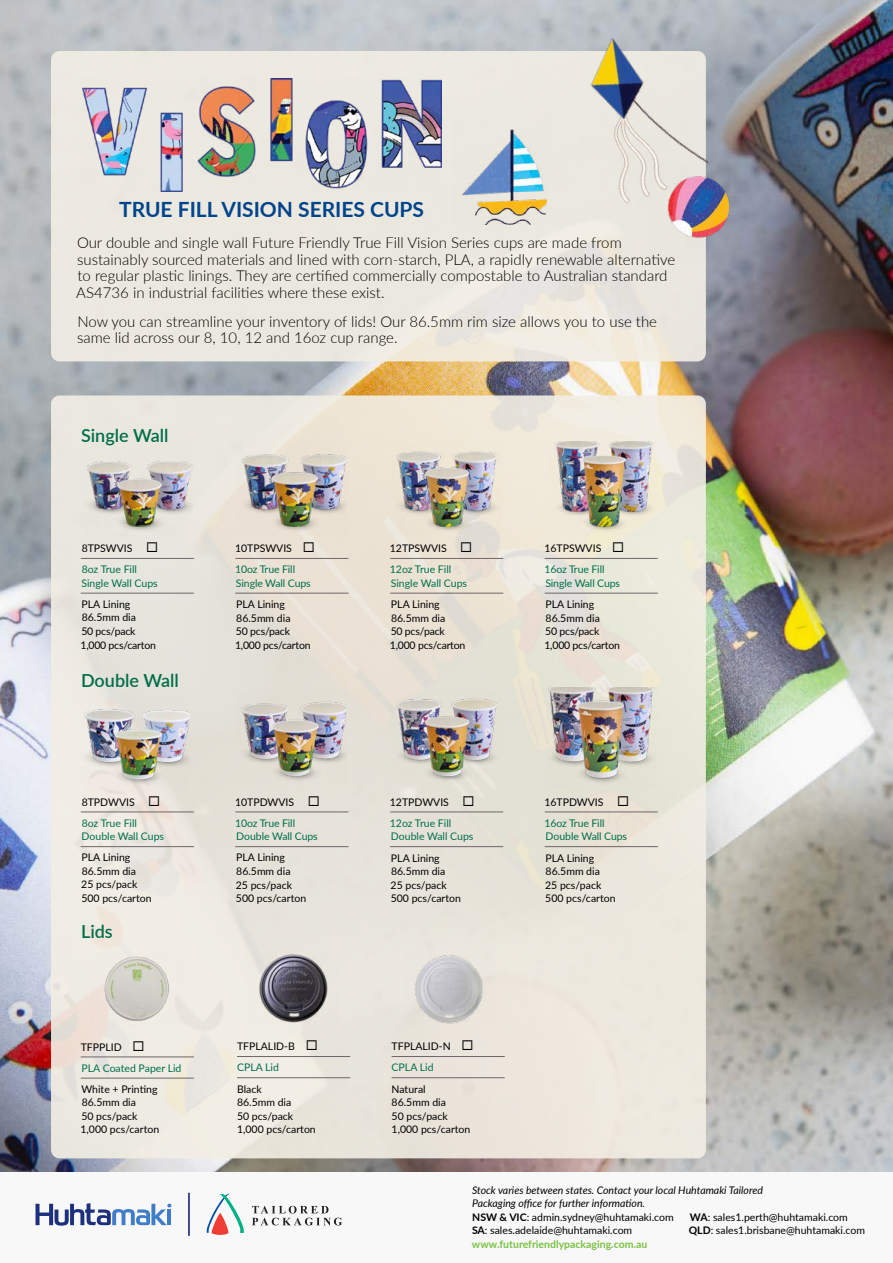
<style>
.page{position:relative;width:893px;height:1263px;background:#fff}
.page>*{position:absolute;margin:0;border:0;box-sizing:border-box;transform-origin:0 0}
.t1{font:700 21px "Lato";color:#00448c}
.t2{font:600 18px "Lato";color:#006e4a}
.t3{font:300 15px/16.5px "Lato";color:#000}
.t4{font:10.5px/13.5px "Lato";color:#000}
.t5{font:10.5px/13.5px "Lato";letter-spacing:-.005em;color:#006e4a}
.t6{font:10.5px/13.5px "Lato";letter-spacing:-.02em;color:#000}
.t7{font:italic 10.5px/13.5px "Lato";color:#000}
.t8{font:700 10.5px "Lato";color:#7ac143}
.s1{color:#000}
.s2{font-weight:700;font-style:normal}
.s3{font-style:normal}
.s4{font-weight:700}
</style>
<div class="page">
<img style="left:0;top:0;width:893px;height:1172px">
<div style="left:51px;top:51px;width:655px;height:310px;background:#ebe8e0;border-radius:9px"></div>
<div style="left:51px;top:395px;width:655px;height:763px;background:#eae6dc;border-radius:9px"></div>
<hr style="left:81px;top:558px;width:113px;height:1px;background:#6e6668">
<hr style="left:235px;top:558px;width:113px;height:1px;background:#6e6668">
<hr style="left:390px;top:558px;width:113px;height:1px;background:#6e6668">
<hr style="left:545px;top:558px;width:113px;height:1px;background:#6e6668">
<hr style="left:81px;top:593px;width:113px;height:1px;background:#6e6668">
<hr style="left:235px;top:593px;width:113px;height:1px;background:#6e6668">
<hr style="left:390px;top:593px;width:113px;height:1px;background:#6e6668">
<hr style="left:545px;top:593px;width:113px;height:1px;background:#6e6668">
<hr style="left:81px;top:812px;width:113px;height:1px;background:#6e6668">
<hr style="left:235px;top:812px;width:113px;height:1px;background:#6e6668">
<hr style="left:390px;top:812px;width:113px;height:1px;background:#6e6668">
<hr style="left:545px;top:812px;width:113px;height:1px;background:#6e6668">
<hr style="left:81px;top:846px;width:113px;height:1px;background:#6e6668">
<hr style="left:235px;top:846px;width:113px;height:1px;background:#6e6668">
<hr style="left:390px;top:846px;width:113px;height:1px;background:#6e6668">
<hr style="left:545px;top:846px;width:113px;height:1px;background:#6e6668">
<hr style="left:81px;top:1057px;width:113px;height:1px;background:#6e6668">
<hr style="left:81px;top:1078px;width:113px;height:1px;background:#6e6668">
<img style="left:86px;top:461px;width:106px;height:69px">
<img style="left:241px;top:442px;width:106px;height:93px">
<img style="left:392px;top:446px;width:109px;height:89px">
<img style="left:555px;top:442px;width:101px;height:93px">
<img style="left:241px;top:701px;width:106px;height:80px">
<img style="left:392px;top:695px;width:107px;height:87px">
<img style="left:546px;top:687px;width:110px;height:98px">
<img style="left:104px;top:956px;width:65px;height:65px">
<img style="left:84px;top:694px;width:105px;height:94px">
<img style="left:83px;top:79px;width:358px;height:113px">
<img style="left:462px;top:129px;width:50px;height:95px">
<img style="left:705px;top:251px;width:43px;height:10px">
<img style="left:512px;top:0;width:263px;height:251px">
<div style="left:0;top:1172px;width:893px;height:91px;background:#f8f8f9"></div>
<svg style="left:36px;top:1203px;width:135px;height:22px"></svg>
<hr style="left:188px;top:1193px;width:2px;height:43px;background:#1c307d">
<svg style="left:206px;top:1194px;width:38px;height:41px"></svg>
<svg style="left:252px;top:1206px;width:90px;height:19px"></svg>
<hr style="left:237px;top:1056px;width:113px;height:1px;background:#6e6668">
<hr style="left:392px;top:1056px;width:113px;height:1px;background:#6e6668">
<hr style="left:237px;top:1077px;width:113px;height:1px;background:#6e6668">
<hr style="left:392px;top:1077px;width:113px;height:1px;background:#6e6668">
<img style="left:259px;top:954px;width:69px;height:69px">
<img style="left:415px;top:955px;width:68px;height:69px">
<h1 class="t1" style="left:119px;top:194px;width:307px">TRUE FILL VISION SERIES CUPS</h1>
<p class="t3" style="left:76px;top:234px;width:600px">Our double and single wall Future Friendly True Fill Vision Series cups are made from sustainably sourced materials and lined with corn-starch, PLA, a rapidly renewable alternative to regular plastic linings. They are certified commercially compostable to Australian standard AS4736 in industrial facilities where these exist.</p>
<h3 class="t3" style="left:77px;top:313px;width:581px">Now you can streamline your inventory of lids! Our 86.5mm rim size allows you to use the same lid across our 8, 10, 12 and 16oz cup range.</h3>
<h2 class="t2" style="left:81px;top:422px;width:89px">Single Wall</h2>
<p class="t4" style="left:82px;top:541px;width:78px">8TPSWVIS ◻</p>
<p class="t4" style="left:235px;top:541px;width:81px">10TPSWVIS ◻</p>
<p class="t4" style="left:390px;top:541px;width:84px">12TPSWVIS ◻</p>
<p class="t4" style="left:544px;top:541px;width:81px">16TPSWVIS ◻</p>
<p class="t5" style="left:81px;top:562px;width:78px">8oz True Fill<br>Single Wall Cups</p>
<p class="t5" style="left:235px;top:562px;width:77px">10oz True Fill<br>Single Wall Cups</p>
<p class="t5" style="left:390px;top:562px;width:79px">12oz True Fill<br>Single Wall Cups</p>
<p class="t5" style="left:544px;top:562px;width:77px">16oz True Fill<br>Single Wall Cups</p>
<p class="t6" style="left:80px;top:597px;width:77px">PLA Lining<br>86.5mm dia<br>50 pcs/pack<br>1,000 pcs/carton</p>
<p class="t6" style="left:235px;top:597px;width:77px">PLA Lining<br>86.5mm dia<br>50 pcs/pack<br>1,000 pcs/carton</p>
<p class="t6" style="left:390px;top:597px;width:77px">PLA Lining<br>86.5mm dia<br>50 pcs/pack<br>1,000 pcs/carton</p>
<p class="t6" style="left:544px;top:597px;width:77px">PLA Lining<br>86.5mm dia<br>50 pcs/pack<br>1,000 pcs/carton</p>
<h2 class="t2" style="left:81px;top:667px;width:99px">Double Wall</h2>
<p class="t4" style="left:82px;top:794px;width:80px">8TPDWVIS ◻</p>
<p class="t4" style="left:235px;top:794px;width:86px">10TPDWVIS ◻</p>
<p class="t4" style="left:390px;top:794px;width:86px">12TPDWVIS ◻</p>
<p class="t4" style="left:544px;top:794px;width:86px">16TPDWVIS ◻</p>
<p class="t5" style="left:82px;top:816px;width:84px">8oz True Fill<br>Double Wall Cups</p>
<p class="t5" style="left:235px;top:816px;width:84px">10oz True Fill<br>Double Wall Cups</p>
<p class="t5" style="left:390px;top:816px;width:85px">12oz True Fill<br>Double Wall Cups</p>
<p class="t5" style="left:544px;top:816px;width:84px">16oz True Fill<br>Double Wall Cups</p>
<p class="t4" style="left:81px;top:850px;width:72px">PLA Lining<br>86.5mm dia<br>25 pcs/pack<br>500 pcs/carton</p>
<p class="t4" style="left:236px;top:850px;width:72px">PLA Lining<br>86.5mm dia<br>25 pcs/pack<br>500 pcs/carton</p>
<p class="t4" style="left:391px;top:850px;width:72px">PLA Lining<br>86.5mm dia<br>25 pcs/pack<br>500 pcs/carton</p>
<p class="t4" style="left:545px;top:850px;width:72px">PLA Lining<br>86.5mm dia<br>25 pcs/pack<br>500 pcs/carton</p>
<h2 class="t2" style="left:81px;top:918px;width:33px">Lids</h2>
<p class="t5" style="left:81px;top:1036px;width:102px;line-height:21.1px"><span class="s1">TFPPLID</span> <span class="s1">◻<br></span>PLA Coated Paper Lid</p>
<p class="t4" style="left:80px;top:1082px;width:80px">White + Printing<br>86.5mm dia<br>50 pcs/pack<br>1,000 pcs/carton</p>
<p class="t4" style="left:237px;top:1039px;width:82px">TFPLALID-B ◻</p>
<p class="t4" style="left:392px;top:1039px;width:83px">TFPLALID-N ◻</p>
<p class="t5" style="left:237px;top:1060px;width:43px">CPLA Lid</p>
<p class="t5" style="left:392px;top:1060px;width:43px">CPLA Lid</p>
<p class="t4" style="left:237px;top:1081px;width:80px">Black<br>86.5mm dia<br>50 pcs/pack<br>1,000 pcs/carton</p>
<p class="t4" style="left:392px;top:1081px;width:80px">Natural<br>86.5mm dia<br>50 pcs/pack<br>1,000 pcs/carton</p>
<p class="t7" style="left:472px;top:1183px;width:292px">Stock varies between states. Contact your local Huhtamaki Tailored<br>Packaging office for further information.<br><span class="s2">NSW &amp; VIC</span><span class="s3">: admin.sydney@huhtamaki.com</span></p>
<p class="t4" style="left:690px;top:1210px;width:159px"><span class="s4">WA</span>: sales1.perth@huhtamaki.com</p>
<p class="t4" style="left:472px;top:1223px;width:162px"><span class="s4">SA</span>: sales.adelaide@huhtamaki.com</p>
<p class="t4" style="left:689px;top:1223px;width:178px"><span class="s4">QLD</span>: sales1.brisbane@huhtamaki.com</p>
<p class="t8" style="left:472px;top:1236px;width:177px">www.futurefriendlypackaging.com.au</p>
</div>
